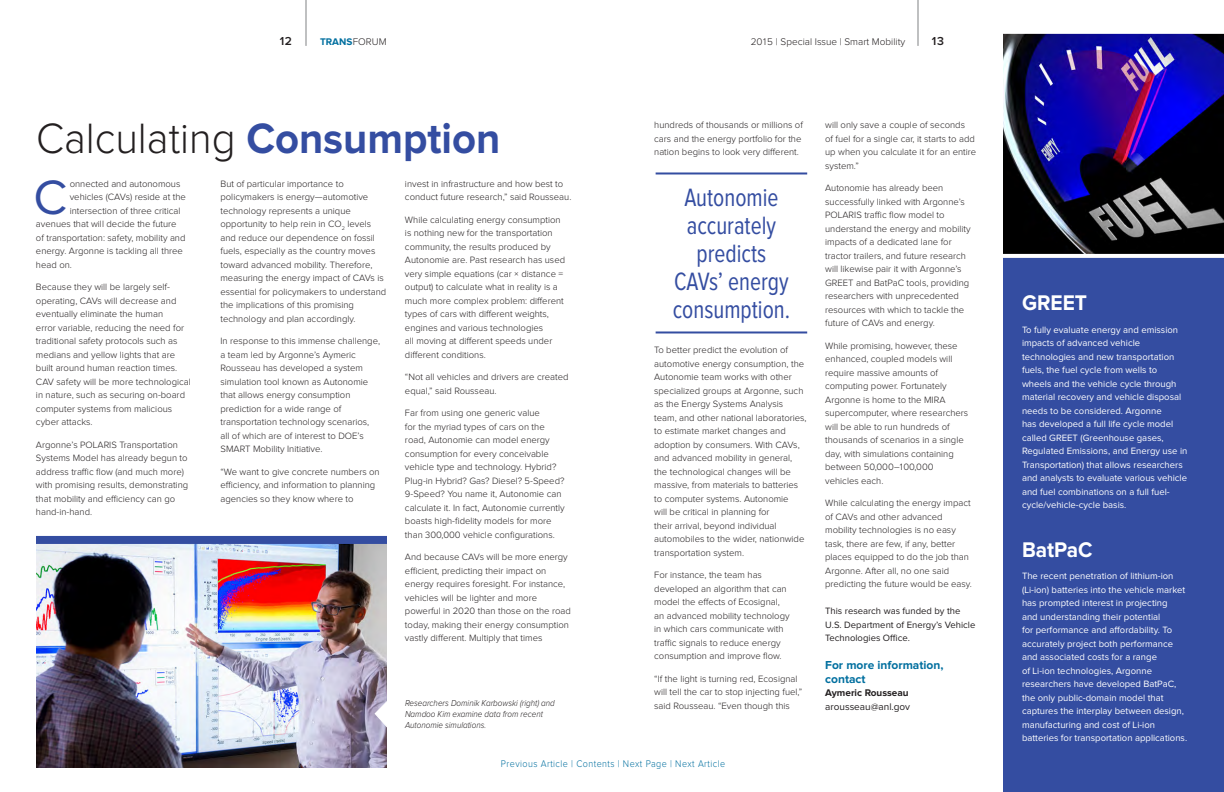
<style>
.page{position:relative;width:1224px;height:792px;background:#fff}
.page>*{position:absolute;margin:0;border:0;box-sizing:border-box;transform-origin:0 0}
.TF_body_text{font:50px "Proxima Nova";color:#344da1}
.headline{font:300 44px "Proxima Nova";color:#231f20;scale:.95 1}
.New_callouts{font:26px/28px "Proxima Nova Cond";color:#344da1;text-align:center;scale:.9 1}
.TF_body_text-2{font:700 22px "Proxima Nova";color:#fff;scale:.95 1}
.t1{font:700 12px/14px "Proxima Nova";color:#006f9f}
.t2{font:600 12px "Proxima Nova";color:#231f20}
.t3{font:300 10px "Proxima Nova";letter-spacing:.05em;color:#006f9f;scale:.9 1}
.t4{font:10px/13.5px "Proxima Nova";color:#231f20}
.t5{font:300 10px "Proxima Nova";color:#231f20}
.t6{font:700 10px "Proxima Nova";color:#006f9f}
.TF_body_text-3{font:300 9.5px/13.5px "Proxima Nova";color:#231f20}
.TF_body_text-4{font:9.5px/13.5px "Proxima Nova";color:#fff}
.TF_body_text-5{font:9.5px/13.5px "Proxima Nova";color:#231f20}
.Captions{font:italic 300 9px/11px "Proxima Nova";color:#231f20;scale:.9 1}
.s1{font-weight:300;color:#231f20}
.s2{font-weight:700;color:#344da1}
.s3{font-weight:700}
</style>
<div class="page">
<hr style="left:306px;top:0;width:1px;height:46px;background:#808285">
<hr style="left:918px;top:0;width:1px;height:46px;background:#808285">
<img style="left:36px;top:544px;width:351px;height:224px">
<svg style="left:374px;top:699px;width:13px;height:31px"></svg>
<div style="left:1004px;top:179px;width:220px;height:613px;background:#344da1"></div>
<img style="left:1003px;top:33px;width:221px;height:225px">
<hr style="left:656px;top:172px;width:151px;height:2px;background:#344da1">
<hr style="left:656px;top:331px;width:151px;height:2px;background:#344da1">
<div style="left:36px;top:536px;width:351px;height:8px;background:#344da1"></div>
<p class="t2" style="left:280px;top:35px;width:14px">12</p>
<p class="t6" style="left:320px;top:37px;width:68px">TRANS<span class="s1">FORUM</span></p>
<p class="t5" style="left:751px;top:37px;width:156px">2015 | Special Issue | Smart Mobility</p>
<p class="t2" style="left:932px;top:35px;width:14px">13</p>
<p class="headline" style="left:36px;top:119px;width:490px">Calculating <span class="s2">Consumption</span></p>
<p class="TF_body_text" style="left:33px;top:174px;width:35px">C</p>
<p class="TF_body_text-3" style="left:70px;top:177px;width:112px">onnected and autonomous</p>
<p class="TF_body_text-3" style="left:70px;top:191px;width:118px">vehicles (CAVs) reside at the</p>
<p class="TF_body_text-3" style="left:70px;top:204px;width:112px">intersection of three critical</p>
<p class="TF_body_text-3" style="left:36px;top:218px;width:142px">avenues that will decide the future</p>
<p class="TF_body_text-3" style="left:36px;top:231px;width:151px">of transportation: safety, mobility and</p>
<p class="TF_body_text-3" style="left:36px;top:245px;width:148px">energy. Argonne is tackling all three</p>
<p class="TF_body_text-3" style="left:36px;top:258px;width:37px">head on.</p>
<p class="TF_body_text-3" style="left:36px;top:281px;width:156px">Because they will be largely self&shy;operating, CAVs will decrease and eventually eliminate the human<br>error variable, reducing the need for traditional safety protocols such as medians and yellow lights that are built around human reaction times.<br>CAV safety will be more technological in nature, such as securing on-board computer systems from malicious cyber attacks.</p>
<p class="TF_body_text-3" style="left:36px;top:438px;width:154px">Argonne’s POLARIS Transportation<br>Systems Model has already begun to address traffic flow (and much more) with promising results, demonstrating that mobility and efficiency can go hand-in-hand.</p>
<p class="TF_body_text-3" style="left:220px;top:177px;width:167px">But of particular importance to policymakers is energy—automotive technology represents a unique opportunity to help rein in CO<sub>2</sub> levels and reduce our dependence on fossil fuels, especially as the country moves toward advanced mobility. Therefore, measuring the energy impact of CAVs is essential for policymakers to understand the implications of this promising technology and plan accordingly.</p>
<p class="TF_body_text-3" style="left:220px;top:335px;width:161px">In response to this immense challenge, a team led by Argonne’s Aymeric Rousseau has developed a system simulation tool known as Autonomie that allows energy consumption prediction for a wide range of transportation technology scenarios, all of which are of interest to DOE’s SMART Mobility Initiative.</p>
<p class="TF_body_text-3" style="left:220px;top:465px;width:161px">“We want to give concrete numbers on efficiency, and information to planning agencies so they know where to</p>
<p class="TF_body_text-3" style="left:405px;top:177px;width:168px">invest in infrastructure and how best to conduct future research,” said Rousseau.</p>
<p class="TF_body_text-3" style="left:405px;top:213px;width:162px">While calculating energy consumption is nothing new for the transportation community, the results produced by Autonomie are. Past research has used very simple equations (car × distance = output) to calculate what in reality is a much more complex problem: different types of cars with different weights, engines and various technologies<br>all moving at different speeds under different conditions.</p>
<p class="TF_body_text-3" style="left:405px;top:371px;width:165px">“Not all vehicles and drivers are created equal,” said Rousseau.</p>
<p class="TF_body_text-3" style="left:405px;top:407px;width:161px">Far from using one generic value<br>for the myriad types of cars on the road, Autonomie can model energy consumption for every conceivable vehicle type and technology. Hybrid?<br>Plug-in Hybrid? Gas? Diesel? 5-Speed?<br>9-Speed? You name it, Autonomie can calculate it. In fact, Autonomie currently boasts high-fidelity models for more than 300,000 vehicle configurations.</p>
<p class="TF_body_text-3" style="left:405px;top:551px;width:167px">And because CAVs will be more energy efficient, predicting their impact on energy requires foresight. For instance, vehicles will be lighter and more powerful in 2020 than those on the road today, making their energy consumption vastly different. Multiply that times</p>
<p class="Captions" style="left:405px;top:697px;width:168px">Researchers Dominik Karbowski (right) and<br>Namdoo Kim examine data from recent<br>Autonomie simulations.</p>
<p class="TF_body_text-3" style="left:654px;top:119px;width:150px">hundreds of thousands or millions of cars and the energy portfolio for the nation begins to look very different.</p>
<p class="New_callouts" style="left:673px;top:184px;width:132px">Autonomie accurately predicts<br>CAVs’ energy consumption.</p>
<p class="TF_body_text-3" style="left:654px;top:344px;width:154px">To better predict the evolution of automotive energy consumption, the Autonomie team works with other specialized groups at Argonne, such as the Energy Systems Analysis team, and other national laboratories, to estimate market changes and adoption by consumers. With CAVs, and advanced mobility in general, the technological changes will be massive, from materials to batteries to computer systems. Autonomie<br>will be critical in planning for<br>their arrival, beyond individual automobiles to the wider, nationwide transportation system.</p>
<p class="TF_body_text-3" style="left:654px;top:569px;width:137px">For instance, the team has developed an algorithm that can model the effects of Ecosignal, an advanced mobility technology in which cars communicate with traffic signals to reduce energy consumption and improve flow.</p>
<p class="TF_body_text-3" style="left:654px;top:672px;width:150px">“If the light is turning red, Ecosignal will tell the car to stop injecting fuel,” said Rousseau. “Even though this</p>
<p class="t3" style="left:501px;top:759px;width:251px">Previous Article | Contents | Next Page | Next Article</p>
<p class="TF_body_text-3" style="left:825px;top:119px;width:153px">will only save a couple of seconds<br>of fuel for a single car, it starts to add up when you calculate it for an entire system.”</p>
<p class="TF_body_text-3" style="left:825px;top:182px;width:147px">Autonomie has already been successfully linked with Argonne’s<br>POLARIS traffic flow model to understand the energy and mobility impacts of a dedicated lane for tractor trailers, and future research will likewise pair it with Argonne’s<br>GREET and BatPaC tools, providing researchers with unprecedented resources with which to tackle the future of CAVs and energy.</p>
<p class="TF_body_text-3" style="left:825px;top:339px;width:145px">While promising, however, these enhanced, coupled models will require massive amounts of computing power. Fortunately<br>Argonne is home to the MIRA supercomputer, where researchers will be able to run hundreds of thousands of scenarios in a single day, with simulations containing between 50,000–100,000 vehicles each.</p>
<p class="TF_body_text-3" style="left:825px;top:497px;width:148px">While calculating the energy impact of CAVs and other advanced mobility technologies is no easy task, there are few, if any, better places equipped to do the job than<br>Argonne. After all, no one said predicting the future would be easy.</p>
<p class="TF_body_text-5" style="left:825px;top:605px;width:152px">This research was funded by the<br>U.S. Department of Energy’s Vehicle<br>Technologies Office.</p>
<p class="t1" style="left:825px;top:658px;width:120px">For more information, contact</p>
<p class="t4" style="left:825px;top:687px;width:87px"><span class="s3">Aymeric Rousseau </span>arousseau@anl.gov</p>
<p class="TF_body_text-2" style="left:1022px;top:293px;width:70px">GREET</p>
<p class="TF_body_text-4" style="left:1022px;top:323px;width:167px">To fully evaluate energy and emission impacts of advanced vehicle technologies and new transportation fuels, the fuel cycle from wells to wheels and the vehicle cycle through material recovery and vehicle disposal needs to be considered. Argonne<br>has developed a full life cycle model called GREET (Greenhouse gases, Regulated Emissions, and Energy use in Transportation) that allows researchers and analysts to evaluate various vehicle and fuel combinations on a full fuel&shy;cycle/vehicle-cycle basis.</p>
<p class="TF_body_text-2" style="left:1022px;top:539px;width:76px">BatPaC</p>
<p class="TF_body_text-4" style="left:1022px;top:570px;width:167px">The recent penetration of lithium-ion (Li-ion) batteries into the vehicle market has prompted interest in projecting<br>and understanding their potential<br>for performance and affordability. To accurately project both performance and associated costs for a range<br>of Li-ion technologies, Argonne researchers have developed BatPaC, the only public-domain model that captures the interplay between design, manufacturing and cost of Li-ion batteries for transportation applications.</p>
</div>
